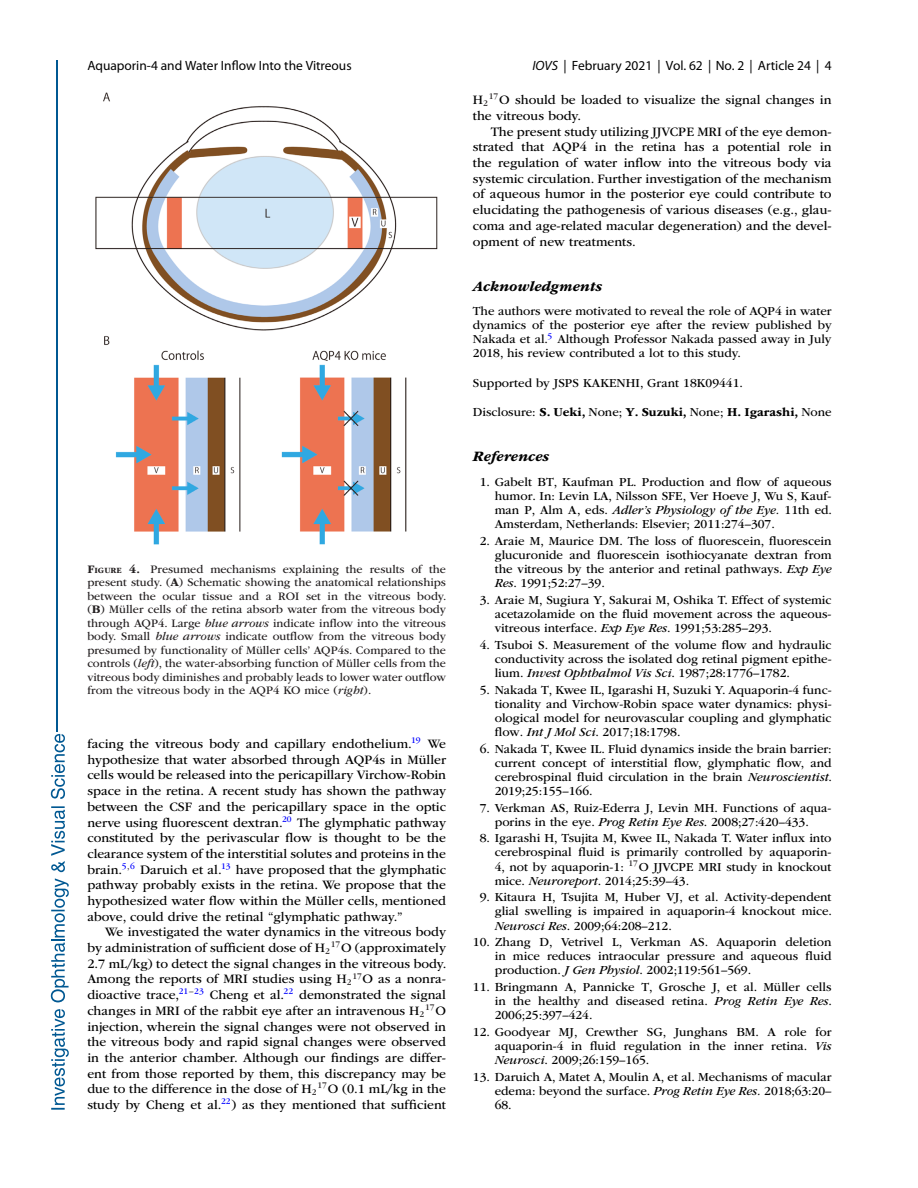
<style>
.page{position:relative;width:918px;height:1188px;background:#fff}
.page>*{position:absolute;margin:0;border:0;box-sizing:border-box;transform-origin:0 0}
.t1{font:italic 700 15px "ITC Garamond Std";color:#000}
.t2{font:13.5px/15.8px "ITC Garamond Std";color:#000;text-align:justify}
.t3{font:13.5px "Myriad Pro";color:#000}
.t4{font:12.75px/14.2px "ITC Garamond Std";color:#000;text-align:justify}
.t5{font:700 12.75px "ITC Garamond Std";color:#000}
.t6{font:12px/13.5px "ITC Garamond Std";color:#231f20;text-align:justify}
.t7{font:9px "ITC Garamond Std";color:#231f20}
.s1{font-style:italic}
.s2{font-weight:700}
.s3{font-weight:700;font-size:8.4px}
.s4{font-size:13.5px;color:#000}
.s5{font-weight:400}
</style>
<div class="page">
<hr style="left:57px;top:60px;width:1px;height:672px;background:#005892">
<svg style="left:51px;top:734px;width:18px;height:376px"></svg>
<img style="left:96px;top:93px;width:342px;height:452px">
<p class="t3" style="left:87px;top:57px;width:266px">Aquaporin-4 and Water Inflow Into the Vitreous</p>
<p class="t3" style="left:533px;top:57px;width:301px"><span class="s1">IOVS</span> | February 2021 | Vol. 62 | No. 2 | Article 24 | 4</p>
<p class="t6" style="left:87px;top:563px;width:361px"><span class="s2">F</span><span class="s3">IGURE</span> <span class="s2">4.</span> Presumed mechanisms explaining the results of the present study. (<span class="s2">A</span>) Schematic showing the anatomical relationships between the ocular tissue and a ROI set in the vitreous body. (<span class="s2">B</span>) Müller cells of the retina absorb water from the vitreous body through AQP4. Large <span class="s1">blue arrows</span> indicate inflow into the vitreous body. Small <span class="s1">blue arrows</span> indicate outflow from the vitreous body presumed by functionality of Müller cells’ AQP4s. Compared to the controls (<span class="s1">left</span>), the water-absorbing function of Müller cells from the vitreous body diminishes and probably leads to lower water outflow from the vitreous body in the AQP4 KO mice (<span class="s1">right</span>).</p>
<p class="t2" style="left:87px;top:737px;width:360px">facing the vitreous body and capillary endothelium.<sup>19</sup> We hypothesize that water absorbed through AQP4s in Müller cells would be released into the pericapillary Virchow-Robin space in the retina. A recent study has shown the pathway between the CSF and the pericapillary space in the optic nerve using fluorescent dextran.<sup>20</sup> The glymphatic pathway constituted by the perivascular flow is thought to be the clearance system of the interstitial solutes and proteins in the brain.<sup>5</sup><sup>,</sup><sup>6</sup> Daruich et al.<sup>13</sup> have proposed that the glymphatic pathway probably exists in the retina. We propose that the hypothesized water flow within the Müller cells, mentioned above, could drive the retinal “glymphatic pathway.”</p>
<p class="t2" style="left:87px;top:925px;width:361px;text-indent:18px">We investigated the water dynamics in the vitreous body by administration of sufficient dose of H<sub>2</sub><sup>17</sup>O (approximately 2.7 mL/kg) to detect the signal changes in the vitreous body.<br>Among the reports of MRI studies using H<sub>2</sub><sup>17</sup>O as a nonra&shy;dioactive trace,<sup>21</sup><sup>–</sup><sup>23</sup> Cheng et al.<sup>22</sup> demonstrated the signal changes in MRI of the rabbit eye after an intravenous H<sub>2</sub></p>
<p class="t7" style="left:425px;top:1004px;width:22px">17<span class="s4">O</span></p>
<p class="t2" style="left:87px;top:1019px;width:360px">injection, wherein the signal changes were not observed in the vitreous body and rapid signal changes were observed in the anterior chamber. Although our findings are differ&shy;ent from those reported by them, this discrepancy may be due to the difference in the dose of H<sub>2</sub><sup>17</sup>O (0.1 mL/kg in the study by Cheng et al.<sup>22</sup>) as they mentioned that sufficient</p>
<p class="t2" style="left:473px;top:93px;width:360px">H<sub>2</sub><sup>17</sup>O should be loaded to visualize the signal changes in the vitreous body.</p>
<p class="t2" style="left:473px;top:125px;width:360px;text-indent:18px">The present study utilizing JJVCPE MRI of the eye demon&shy;strated that AQP4 in the retina has a potential role in the regulation of water inflow into the vitreous body via systemic circulation. Further investigation of the mechanism of aqueous humor in the posterior eye could contribute to elucidating the pathogenesis of various diseases (e.g., glau&shy;coma and age-related macular degeneration) and the devel&shy;opment of new treatments.</p>
<p class="t1" style="left:473px;top:281px;width:131px">Acknowledgments</p>
<p class="t4" style="left:473px;top:305px;width:360px">The authors were motivated to reveal the role of AQP4 in water dynamics of the posterior eye after the review published by Nakada et al.<sup>5</sup> Although Professor Nakada passed away in July 2018, his review contributed a lot to this study.</p>
<p class="t4" style="left:473px;top:376px;width:272px">Supported by JSPS KAKENHI, Grant 18K09441.</p>
<p class="t5" style="left:473px;top:407px;width:360px"><span class="s5">Disclosure:</span> S. Ueki, <span class="s5">None;</span> Y. Suzuki, <span class="s5">None;</span> H. Igarashi, <span class="s5">None</span></p>
<p class="t1" style="left:473px;top:451px;width:78px">References</p>
<p class="t4" style="left:495px;top:476px;width:339px;text-indent:-15px">1. Gabelt BT, Kaufman PL. Production and flow of aqueous humor. In: Levin LA, Nilsson SFE, Ver Hoeve J, Wu S, Kauf&shy;man P, Alm A, eds. <span class="s1">Adler’s Physiology of the Eye.</span> 11th ed.<br>Amsterdam, Netherlands: Elsevier; 2011:274–307.</p>
<p class="t4" style="left:495px;top:535px;width:338px;text-indent:-15px">2. Araie M, Maurice DM. The loss of fluorescein, fluorescein glucuronide and fluorescein isothiocyanate dextran from the vitreous by the anterior and retinal pathways. <span class="s1">Exp Eye Res</span>. 1991;52:27–39.</p>
<p class="t4" style="left:495px;top:594px;width:338px;text-indent:-15px">3. Araie M, Sugiura Y, Sakurai M, Oshika T. Effect of systemic acetazolamide on the fluid movement across the aqueous&shy;vitreous interface. <span class="s1">Exp Eye Res</span>. 1991;53:285–293.</p>
<p class="t4" style="left:495px;top:639px;width:338px;text-indent:-15px">4. Tsuboi S. Measurement of the volume flow and hydraulic conductivity across the isolated dog retinal pigment epithe&shy;lium. <span class="s1">Invest Ophthalmol Vis Sci</span>. 1987;28:1776–1782.</p>
<p class="t4" style="left:495px;top:683px;width:338px;text-indent:-15px">5. Nakada T, Kwee IL, Igarashi H, Suzuki Y. Aquaporin-4 func&shy;tionality and Virchow-Robin space water dynamics: physi&shy;ological model for neurovascular coupling and glymphatic flow. <span class="s1">Int J Mol Sci</span>. 2017;18:1798.</p>
<p class="t4" style="left:495px;top:742px;width:339px;text-indent:-15px">6. Nakada T, Kwee IL. Fluid dynamics inside the brain barrier: current concept of interstitial flow, glymphatic flow, and cerebrospinal fluid circulation in the brain <span class="s1">Neuroscientist</span>.<br>2019;25:155–166.</p>
<p class="t4" style="left:480px;top:801px;width:353px;text-align:center">7. Verkman AS, Ruiz-Ederra J, Levin MH. Functions of aqua&shy;porins in the eye. <span class="s1">Prog Retin Eye Res</span>. 2008;27:420–433.</p>
<p class="t4" style="left:495px;top:832px;width:338px;text-indent:-15px">8. Igarashi H, Tsujita M, Kwee IL, Nakada T. Water influx into cerebrospinal fluid is primarily controlled by aquaporin-4, not by aquaporin-1: <sup>17</sup>O JJVCPE MRI study in knockout mice. <span class="s1">Neuroreport</span>. 2014;25:39–43.</p>
<p class="t4" style="left:495px;top:891px;width:339px;text-indent:-15px">9. Kitaura H, Tsujita M, Huber VJ, et al. Activity-dependent glial swelling is impaired in aquaporin-4 knockout mice.<br><span class="s1">Neurosci Res</span>. 2009;64:208–212.</p>
<p class="t4" style="left:495px;top:936px;width:338px;text-indent:-22px">10. Zhang D, Vetrivel L, Verkman AS. Aquaporin deletion in mice reduces intraocular pressure and aqueous fluid production. <span class="s1">J Gen Physiol</span>. 2002;119:561–569.</p>
<p class="t4" style="left:495px;top:981px;width:339px;text-indent:-22px">11. Bringmann A, Pannicke T, Grosche J, et al. Müller cells in the healthy and diseased retina. <span class="s1">Prog Retin Eye Res</span>.<br>2006;25:397–424.</p>
<p class="t4" style="left:495px;top:1026px;width:338px;text-indent:-22px">12. Goodyear MJ, Crewther SG, Junghans BM. A role for aquaporin-4 in fluid regulation in the inner retina. <span class="s1">Vis Neurosci</span>. 2009;26:159–165.</p>
<p class="t4" style="left:495px;top:1070px;width:338px;text-indent:-22px">13. Daruich A, Matet A, Moulin A, et al. Mechanisms of macular edema: beyond the surface. <span class="s1">Prog Retin Eye Res.</span> 2018;63:20– 68.</p>
</div>
